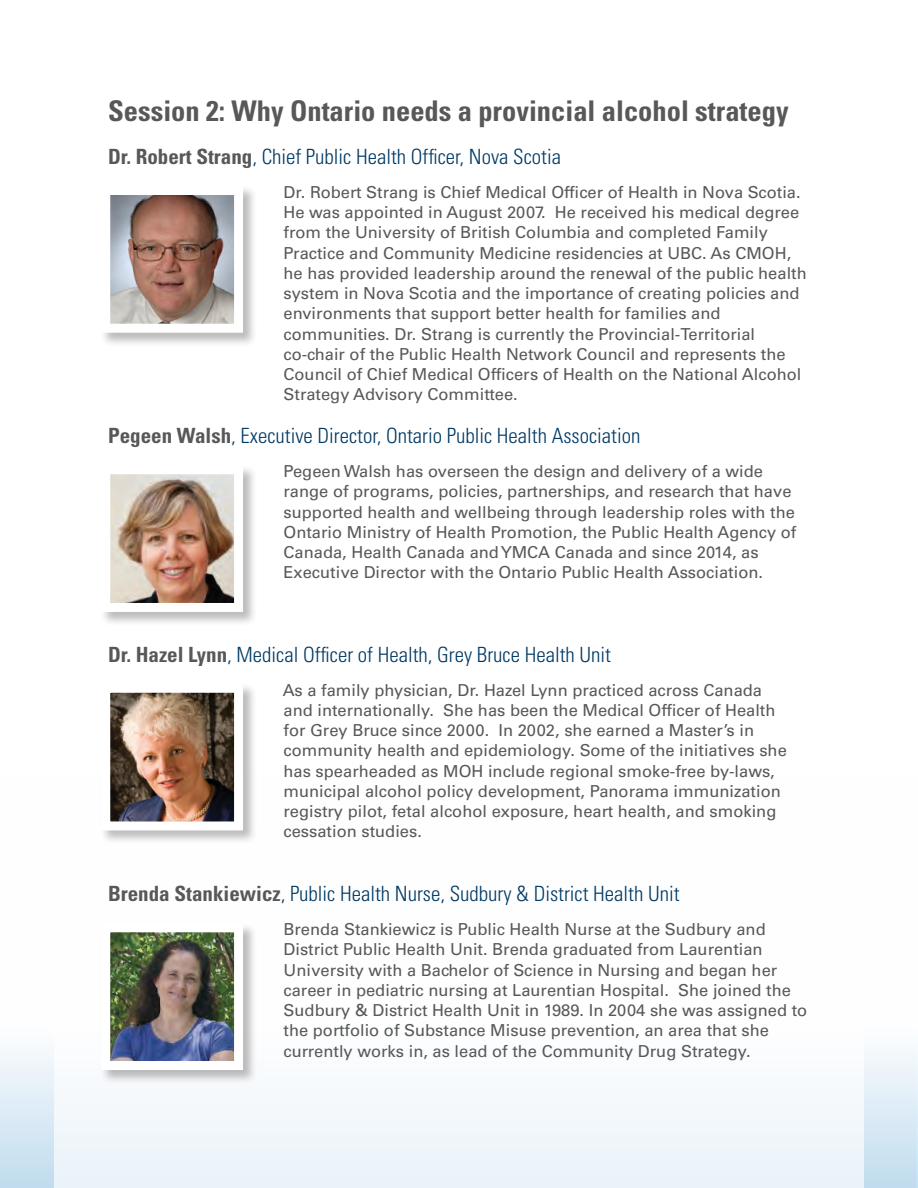
<style>
.page{position:relative;width:918px;height:1188px;background:#fff}
.page>*{position:absolute;margin:0;border:0;box-sizing:border-box;transform-origin:0 0}
.t1{font:700 condensed 28.5px "Univers LT Std";color:#57585a}
.t2{font:300 condensed 21px "Univers LT Std";color:#003a65}
.t3{font:16.5px/20.2px "Univers LT Std";color:#57585a}
.s1{font-weight:700;color:#57585a}
</style>
<div class="page">
<svg style="left:0;top:1051px;width:918px;height:137px;background:#daeaf4"></svg>
<div style="left:54px;top:54px;width:810px;height:1134px;background:#fff"></div>
<div style="left:100px;top:185px;width:157px;height:162px;background:#231f20;opacity:.3"></div>
<img style="left:111px;top:196px;width:122px;height:127px">
<div style="left:101px;top:186px;width:142px;height:147px;border:9px solid #fff"></div>
<div style="left:100px;top:464px;width:157px;height:162px;background:#231f20;opacity:.3"></div>
<img style="left:111px;top:475px;width:122px;height:127px">
<div style="left:100px;top:683px;width:157px;height:162px;background:#231f20;opacity:.3"></div>
<img style="left:111px;top:694px;width:122px;height:126px">
<div style="left:101px;top:684px;width:142px;height:146px;border:9px solid #fff"></div>
<div style="left:100px;top:922px;width:157px;height:162px;background:#231f20;opacity:.3"></div>
<img style="left:111px;top:933px;width:122px;height:127px">
<div style="left:101px;top:923px;width:142px;height:147px;border:9px solid #fff"></div>
<h1 class="t1" style="left:108px;top:94px;width:682px">Session 2: Why Ontario needs a provincial alcohol strategy</h1>
<p class="t2" style="left:108px;top:144px;width:455px"><span class="s1">Dr. Robert Strang</span>, Chief Public Health Officer, Nova Scotia</p>
<p class="t3" style="left:284px;top:182px;width:525px">Dr. Robert Strang is Chief Medical Officer of Health in Nova Scotia.<br>He was appointed in August 2007. He received his medical degree from the University of British Columbia and completed Family Practice and Community Medicine residencies at UBC. As CMOH, he has provided leadership around the renewal of the public health system in Nova Scotia and the importance of creating policies and environments that support better health for families and communities. Dr. Strang is currently the Provincial-Territorial co-chair of the Public Health Network Council and represents the Council of Chief Medical Officers of Health on the National Alcohol Strategy Advisory Committee.</p>
<p class="t2" style="left:108px;top:423px;width:534px"><span class="s1">Pegeen Walsh</span>, Executive Director, Ontario Public Health Association</p>
<p class="t3" style="left:284px;top:461px;width:514px">Pegeen Walsh has overseen the design and delivery of a wide range of programs, policies, partnerships, and research that have supported health and wellbeing through leadership roles with the Ontario Ministry of Health Promotion, the Public Health Agency of Canada, Health Canada and YMCA Canada and since 2014, as Executive Director with the Ontario Public Health Association.</p>
<p class="t2" style="left:108px;top:642px;width:505px"><span class="s1">Dr. Hazel Lynn</span>, Medical Officer of Health, Grey Bruce Health Unit</p>
<p class="t3" style="left:283px;top:680px;width:506px">As a family physician, Dr. Hazel Lynn practiced across Canada and internationally. She has been the Medical Officer of Health for Grey Bruce since 2000. In 2002, she earned a Master’s in community health and epidemiology. Some of the initiatives she has spearheaded as MOH include regional smoke-free by-laws, municipal alcohol policy development, Panorama immunization registry pilot, fetal alcohol exposure, heart health, and smoking cessation studies.</p>
<p class="t2" style="left:108px;top:881px;width:573px"><span class="s1">Brenda Stankiewicz</span>, Public Health Nurse, Sudbury &amp; District Health Unit</p>
<p class="t3" style="left:284px;top:919px;width:525px">Brenda Stankiewicz is Public Health Nurse at the Sudbury and District Public Health Unit. Brenda graduated from Laurentian University with a Bachelor of Science in Nursing and began her career in pediatric nursing at Laurentian Hospital. She joined the Sudbury &amp; District Health Unit in 1989. In 2004 she was assigned to the portfolio of Substance Misuse prevention, an area that she currently works in, as lead of the Community Drug Strategy.</p>
</div>
